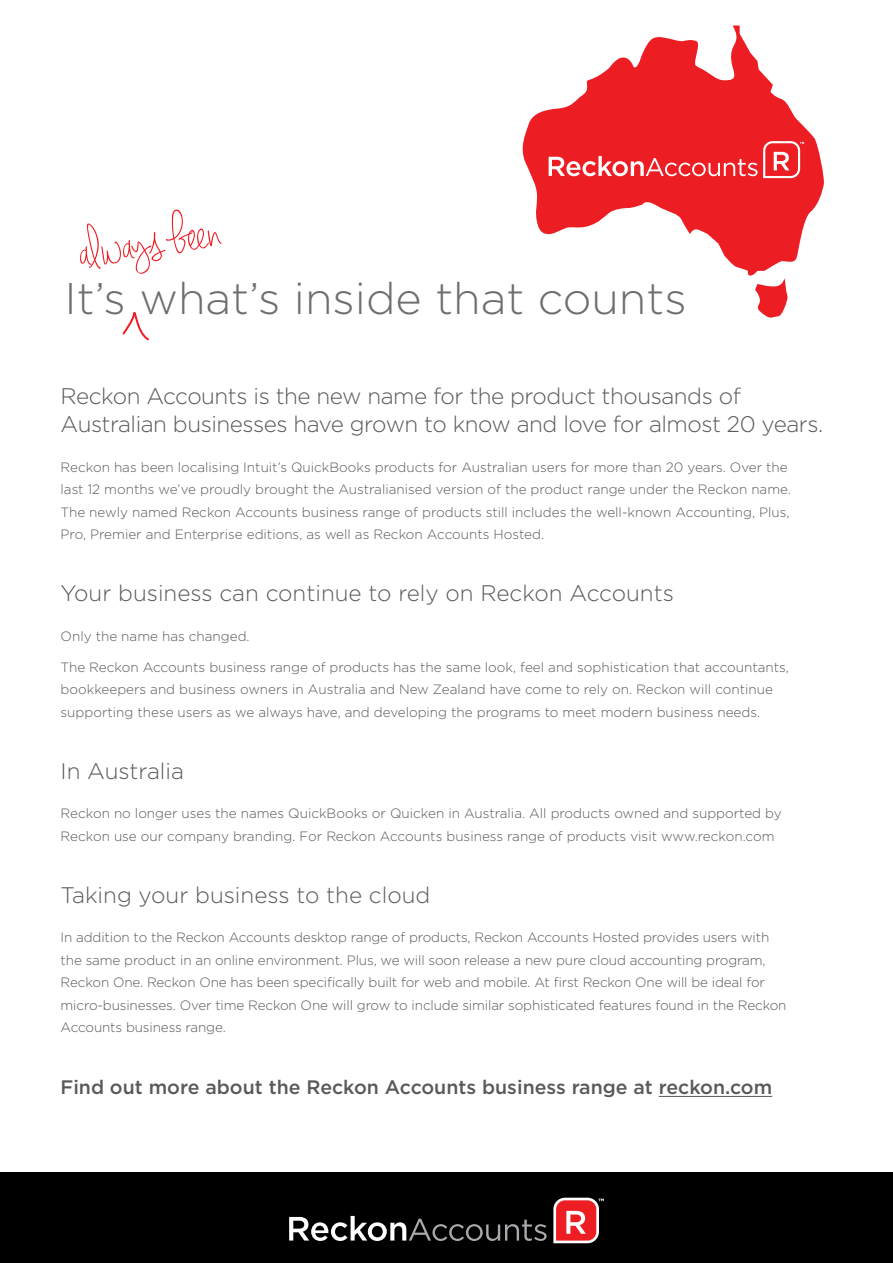
<style>
.page{position:relative;width:893px;height:1263px;background:#fff}
.page>*{position:absolute;margin:0;border:0;box-sizing:border-box;transform-origin:0 0}
.t1{font:55.2px "Jennifer Lynne";color:#ed1d24}
.t2{font:300 44.1px "Gotham";color:#6d6e71}
.t3{font:300 22.5px/28.5px "Gotham";letter-spacing:-.02em;color:#58595b}
.t4{font:300 22.5px "Gotham";color:#58595b}
.t5{font:500 19.5px "Gotham";color:#58595b}
.t6{font:300 13.5px/22.5px "Gotham";color:#58595b}
</style>
<div class="page">
<div style="left:0;top:1172px;width:893px;height:91px;background:#000"></div>
<hr style="left:659px;top:1096px;width:113px;height:1px;background:#58595b">
<svg style="left:289px;top:1216px;width:258px;height:25px"></svg>
<svg style="left:553px;top:1198px;width:51px;height:45px"></svg>
<svg style="left:522px;top:26px;width:302px;height:250px;fill:#ed1d24"></svg>
<svg style="left:755px;top:278px;width:33px;height:40px"></svg>
<svg style="left:549px;top:141px;width:255px;height:37px"></svg>
<svg style="left:122px;top:311px;width:27px;height:30px"></svg>
<h1 class="t1" style="left:74px;top:215px;width:144px;rotate:-8deg">always been</h1>
<h2 class="t2" style="left:64px;top:271px;width:624px">It’s what’s inside that counts</h2>
<h3 class="t3" style="left:61px;top:381px;width:764px">Reckon Accounts is the new name for the product thousands of<br>Australian businesses have grown to know and love for almost 20 years.</h3>
<p class="t6" style="left:61px;top:455px;width:732px">Reckon has been localising Intuit’s QuickBooks products for Australian users for more than 20 years. Over the last 12 months we’ve proudly brought the Australianised version of the product range under the Reckon name.<br>The newly named Reckon Accounts business range of products still includes the well-known Accounting, Plus, Pro, Premier and Enterprise editions, as well as Reckon Accounts Hosted.</p>
<h3 class="t4" style="left:61px;top:579px;width:615px">Your business can continue to rely on Reckon Accounts</h3>
<p class="t6" style="left:61px;top:624px;width:191px">Only the name has changed.</p>
<p class="t6" style="left:61px;top:655px;width:730px">The Reckon Accounts business range of products has the same look, feel and sophistication that accountants, bookkeepers and business owners in Australia and New Zealand have come to rely on. Reckon will continue supporting these users as we always have, and developing the programs to meet modern business needs.</p>
<h3 class="t4" style="left:61px;top:757px;width:125px">In Australia</h3>
<p class="t6" style="left:61px;top:802px;width:723px">Reckon no longer uses the names QuickBooks or Quicken in Australia. All products owned and supported by<br>Reckon use our company branding. For Reckon Accounts business range of products visit www.reckon.com</p>
<h3 class="t4" style="left:61px;top:881px;width:371px">Taking your business to the cloud</h3>
<p class="t6" style="left:61px;top:926px;width:727px">In addition to the Reckon Accounts desktop range of products, Reckon Accounts Hosted provides users with the same product in an online environment. Plus, we will soon release a new pure cloud accounting program, Reckon One. Reckon One has been specifically built for web and mobile. At first Reckon One will be ideal for micro-businesses. Over time Reckon One will grow to include similar sophisticated features found in the Reckon Accounts business range.</p>
<h3 class="t5" style="left:61px;top:1075px;width:713px">Find out more about the Reckon Accounts business range at reckon.com</h3>
</div>
